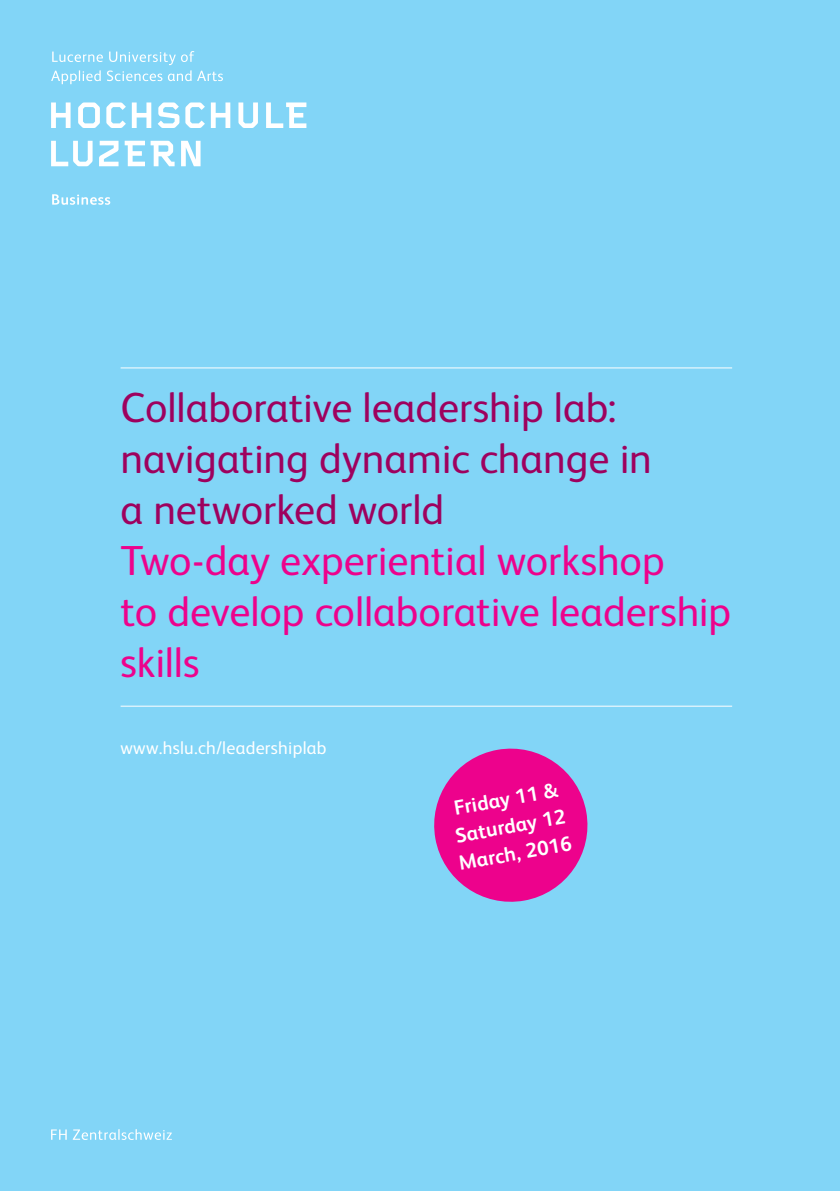
<style>
.page{position:relative;width:840px;height:1191px;background:#fff}
.page>*{position:absolute;margin:0;border:0;box-sizing:border-box;transform-origin:0 0}
.t1{font:42px/51px "FS Albert";color:#9e015e}
.t2{font:42px/51px "FS Albert";letter-spacing:-.005em;color:#ed028c}
.t3{font:700 20.6px/27.4px "FS Albert";color:#fff}
.t4{font:18px "FS Albert";letter-spacing:.015em;color:#fff}
</style>
<div class="page">
<div style="left:0;top:0;width:839px;height:1191px;background:#82d5f7"></div>
<svg style="left:51px;top:141px;width:41px;height:25px"></svg>
<svg style="left:181px;top:141px;width:19px;height:25px"></svg>
<svg style="left:99px;top:141px;width:19px;height:25px"></svg>
<svg style="left:125px;top:141px;width:49px;height:25px"></svg>
<svg style="left:51px;top:102px;width:19px;height:26px"></svg>
<svg style="left:78px;top:102px;width:22px;height:26px"></svg>
<svg style="left:106px;top:102px;width:20px;height:26px"></svg>
<svg style="left:132px;top:102px;width:19px;height:26px"></svg>
<svg style="left:185px;top:102px;width:20px;height:26px"></svg>
<svg style="left:211px;top:102px;width:19px;height:26px"></svg>
<svg style="left:238px;top:102px;width:20px;height:26px"></svg>
<svg style="left:157px;top:102px;width:22px;height:26px"></svg>
<svg style="left:266px;top:102px;width:40px;height:26px"></svg>
<svg style="left:51px;top:51px;width:172px;height:33px"></svg>
<svg style="left:52px;top:194px;width:58px;height:11px"></svg>
<svg style="left:51px;top:1129px;width:121px;height:11px"></svg>
<hr style="left:120px;top:367px;width:611px;height:1px;background:#fff">
<hr style="left:120px;top:706px;width:611px;height:1px;background:#fff">
<svg style="left:434px;top:748px;width:154px;height:154px"></svg>
<p class="t1" style="left:120px;top:380px;width:532px">Collaborative leadership lab: navigating dynamic change in a networked world</p>
<p class="t2" style="left:120px;top:533px;width:611px">Two-day experiential workshop<br>to develop collaborative leadership skills</p>
<p class="t4" style="left:120px;top:736px;width:207px">www.hslu.ch/leadershiplab</p>
<p class="t3" style="left:446px;top:794px;width:116px;rotate:-10deg">Friday 11 &amp;<br>Saturday 12<br>March, 2016</p>
</div>
